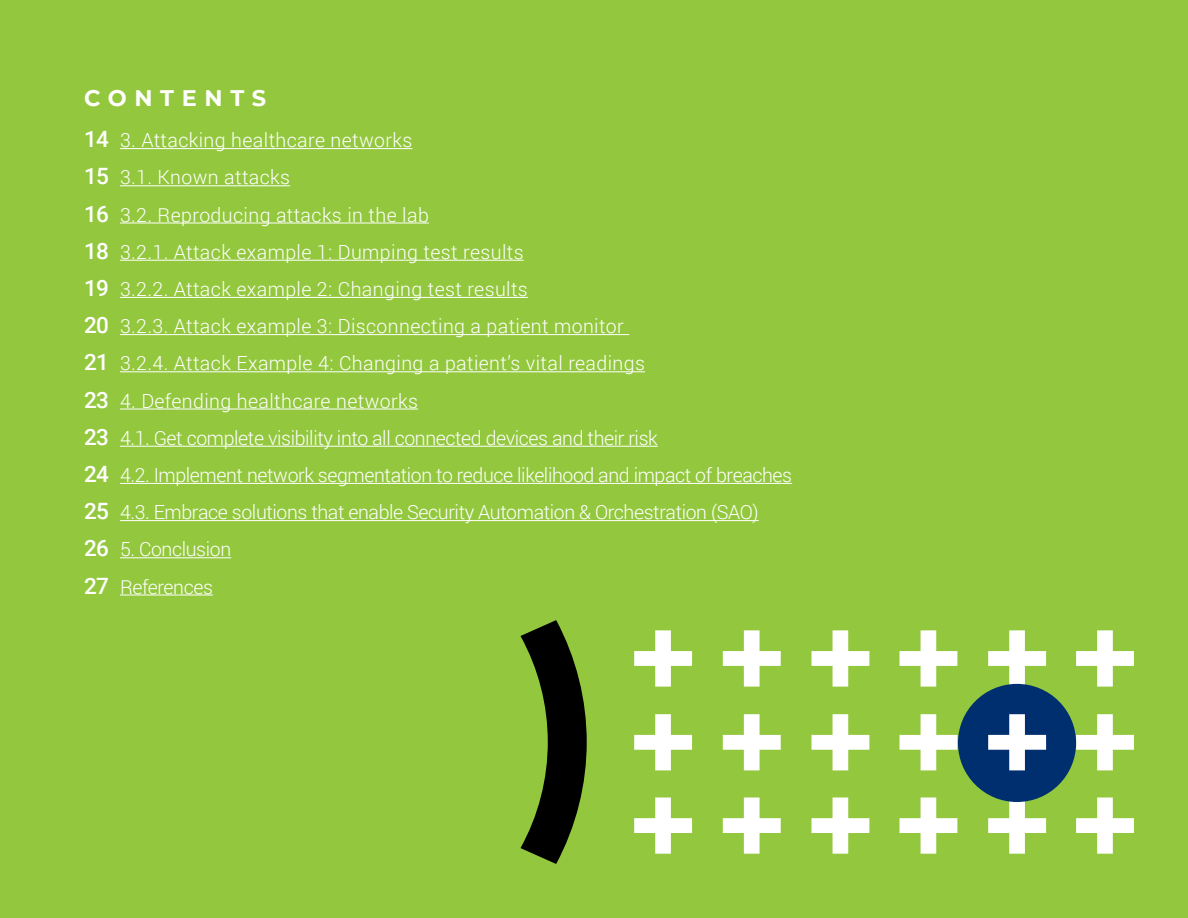
<style>
.page{position:relative;width:1188px;height:918px;background:#93c83e}
.page>*{position:absolute;margin:0;border:0;box-sizing:border-box;transform-origin:0 0}
.E-Book_H1{font:700 22.5px "Montserrat";letter-spacing:.34em;color:#fff}
.E-Book_body_copy{font:300 19.5px "Roboto";letter-spacing:.02em;color:#fff}
.E-Book_body_copy-2{font:300 19.5px "Roboto";letter-spacing:-.02em;color:#fff}
.s1{font-weight:500;font-size:22.5px}
</style>
<div class="page">
<hr style="left:120px;top:148px;width:292px;height:1px;background:#fff">
<hr style="left:120px;top:185px;width:170px;height:1px;background:#fff">
<hr style="left:120px;top:223px;width:309px;height:1px;background:#fff">
<hr style="left:120px;top:260px;width:404px;height:1px;background:#fff">
<hr style="left:120px;top:297px;width:408px;height:1px;background:#fff">
<hr style="left:120px;top:334px;width:509px;height:1px;background:#fff">
<hr style="left:120px;top:371px;width:525px;height:1px;background:#fff">
<hr style="left:120px;top:409px;width:298px;height:1px;background:#fff">
<hr style="left:120px;top:446px;width:538px;height:1px;background:#fff">
<hr style="left:120px;top:483px;width:672px;height:1px;background:#fff">
<hr style="left:120px;top:520px;width:639px;height:1px;background:#fff">
<hr style="left:120px;top:557px;width:111px;height:1px;background:#fff">
<hr style="left:120px;top:595px;width:93px;height:1px;background:#fff">
<svg style="left:520px;top:620px;width:67px;height:244px"></svg>
<svg style="left:634px;top:630px;width:58px;height:57px"></svg>
<svg style="left:634px;top:714px;width:58px;height:56px"></svg>
<svg style="left:634px;top:797px;width:58px;height:57px"></svg>
<svg style="left:723px;top:630px;width:58px;height:57px"></svg>
<svg style="left:723px;top:714px;width:58px;height:56px"></svg>
<svg style="left:723px;top:797px;width:58px;height:57px"></svg>
<svg style="left:812px;top:630px;width:57px;height:57px"></svg>
<svg style="left:812px;top:714px;width:57px;height:56px"></svg>
<svg style="left:812px;top:797px;width:57px;height:57px"></svg>
<svg style="left:900px;top:630px;width:57px;height:57px"></svg>
<svg style="left:900px;top:714px;width:57px;height:56px"></svg>
<svg style="left:900px;top:797px;width:57px;height:57px"></svg>
<svg style="left:988px;top:630px;width:58px;height:57px"></svg>
<svg style="left:988px;top:797px;width:58px;height:57px"></svg>
<svg style="left:1076px;top:630px;width:58px;height:57px"></svg>
<svg style="left:1076px;top:714px;width:58px;height:56px"></svg>
<svg style="left:1076px;top:797px;width:58px;height:57px"></svg>
<div style="left:958px;top:684px;width:118px;height:118px;background:#002f70;border-radius:50%"></div>
<svg style="left:988px;top:714px;width:58px;height:56px"></svg>
<p class="E-Book_H1" style="left:84px;top:82px;width:184px">CONTENTS</p>
<p class="E-Book_body_copy" style="left:84px;top:127px;width:330px"><span class="s1">14</span> 3. Attacking healthcare networks</p>
<p class="E-Book_body_copy" style="left:84px;top:164px;width:208px"><span class="s1">15</span> 3.1. Known attacks</p>
<p class="E-Book_body_copy" style="left:84px;top:201px;width:346px"><span class="s1">16</span> 3.2. Reproducing attacks in the lab</p>
<p class="E-Book_body_copy" style="left:84px;top:238px;width:441px"><span class="s1">18</span> 3.2.1. Attack example 1: Dumping test results</p>
<p class="E-Book_body_copy" style="left:84px;top:276px;width:445px"><span class="s1">19</span> 3.2.2. Attack example 2: Changing test results</p>
<p class="E-Book_body_copy" style="left:84px;top:313px;width:541px"><span class="s1">20</span> 3.2.3. Attack example 3: Disconnecting a patient monitor</p>
<p class="E-Book_body_copy" style="left:84px;top:350px;width:562px"><span class="s1">21</span> 3.2.4. Attack Example 4: Changing a patient’s vital readings</p>
<p class="E-Book_body_copy" style="left:84px;top:387px;width:336px"><span class="s1">23</span> 4. Defending healthcare networks</p>
<p class="E-Book_body_copy-2" style="left:84px;top:424px;width:575px"><span class="s1">23</span> 4.1. Get complete visibility into all connected devices and their risk</p>
<p class="E-Book_body_copy-2" style="left:84px;top:462px;width:710px"><span class="s1">24</span> 4.2. Implement network segmentation to reduce likelihood and impact of breaches</p>
<p class="E-Book_body_copy-2" style="left:84px;top:499px;width:676px"><span class="s1">25</span> 4.3. Embrace solutions that enable Security Automation &amp; Orchestration (SAO)</p>
<p class="E-Book_body_copy-2" style="left:84px;top:536px;width:149px"><span class="s1">26</span> 5. Conclusion</p>
<p class="E-Book_body_copy-2" style="left:84px;top:573px;width:131px"><span class="s1">27</span> References</p>
</div>
